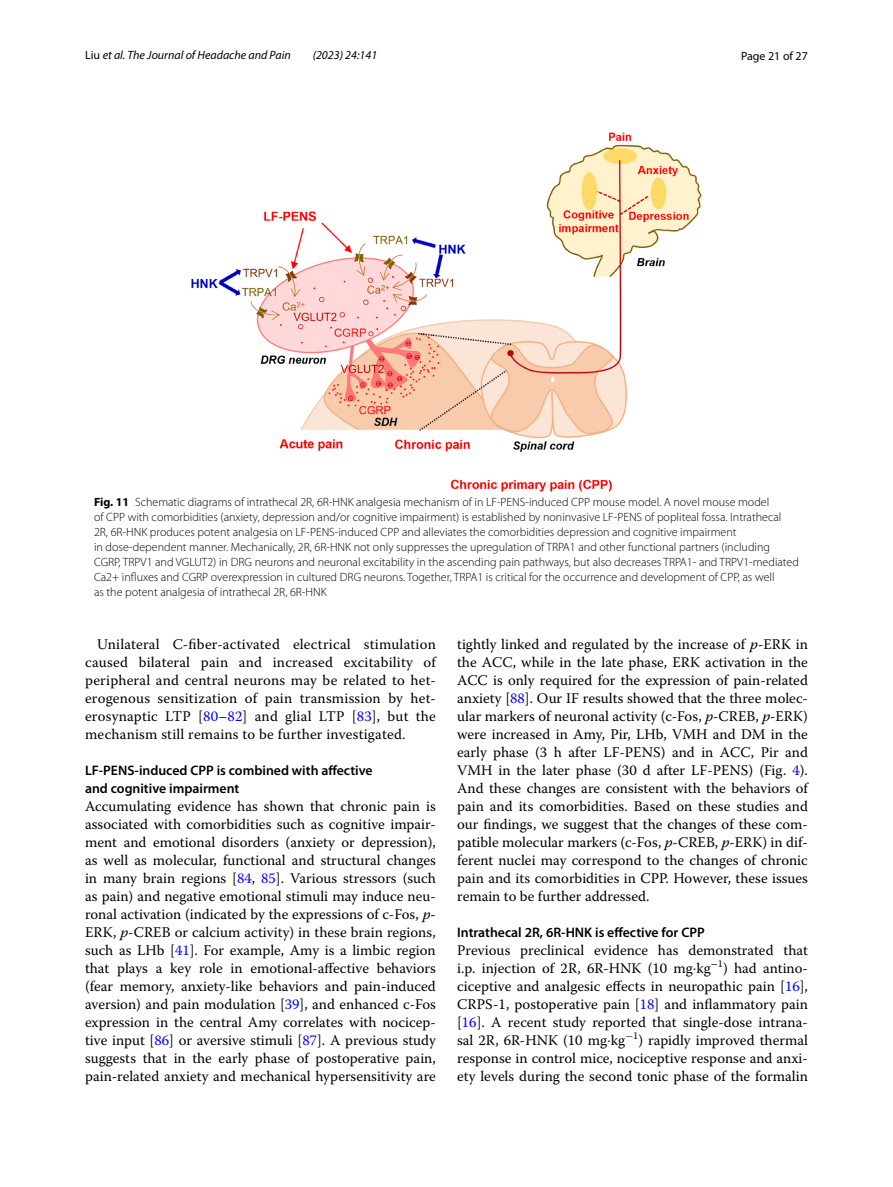
<style>
.page{position:relative;width:893px;height:1187px;background:#fff}
.page>*{position:absolute;margin:0;border:0;box-sizing:border-box;transform-origin:0 0}
.t1{font:14.7px/18px "Warnock Pro";color:#000;text-align:justify}
.t2{font:600 13.8px/18px "Myriad Pro";color:#000}
.t3{font:300 12px/15px "Myriad Pro";color:#000}
.t4{font:italic 12px "Myriad Pro";color:#000}
.t5{font:12px "Myriad Pro";color:#000}
.s1{font-style:normal}
.s2{font-weight:700}
.s3{color:#00f}
.s4{font-style:italic}
.s5{font-family:"STIX"}
</style>
<div class="page">
<img style="left:191px;top:133px;width:511px;height:358px">
<p class="t4" style="left:85px;top:48px;width:207px"><span class="s1">Liu</span> et al. The Journal of Headache and Pain</p>
<p class="t4" style="left:313px;top:48px;width:66px">(2023) 24:141</p>
<p class="t5" style="left:741px;top:48px;width:68px">Page 21 of 27</p>
<p class="t3" style="left:94px;top:495px;width:706px"><span class="s2">Fig. 11</span> Schematic diagrams of intrathecal 2R, 6R-HNK analgesia mechanism of in LF-PENS-induced CPP mouse model. A novel mouse model<br>of CPP with comorbidities (anxiety, depression and/or cognitive impairment) is established by noninvasive LF‑PENS of popliteal fossa. Intrathecal<br>2R, 6R‑HNK produces potent analgesia on LF‑PENS‑induced CPP and alleviates the comorbidities depression and cognitive impairment<br>in dose‑dependent manner. Mechanically, 2R, 6R‑HNK not only suppresses the upregulation of TRPA1 and other functional partners (including CGRP, TRPV1 and VGLUT2) in DRG neurons and neuronal excitability in the ascending pain pathways, but also decreases TRPA1‑ and TRPV1‑mediated Ca2+ influxes and CGRP overexpression in cultured DRG neurons. Together, TRPA1 is critical for the occurrence and development of CPP, as well<br>as the potent analgesia of intrathecal 2R, 6R‑HNK</p>
<p class="t1" style="left:85px;top:635px;width:352px;text-indent:12px">Unilateral C-fiber-activated electrical stimulation caused bilateral pain and increased excitability of peripheral and central neurons may be related to het&shy;erogenous sensitization of pain transmission by het&shy;erosynaptic LTP [<span class="s3">80</span>–<span class="s3">82</span>] and glial LTP [<span class="s3">83</span>], but the mechanism still remains to be further investigated.</p>
<p class="t2" style="left:85px;top:761px;width:289px">LF‑PENS‑induced CPP is combined with affective and cognitive impairment</p>
<p class="t1" style="left:85px;top:797px;width:352px">Accumulating evidence has shown that chronic pain is associated with comorbidities such as cognitive impair&shy;ment and emotional disorders (anxiety or depression), as well as molecular, functional and structural changes in many brain regions [<span class="s3">84</span>, <span class="s3">85</span>]. Various stressors (such as pain) and negative emotional stimuli may induce neu&shy;ronal activation (indicated by the expressions of c-Fos, <span class="s4">p</span>-ERK, <span class="s4">p</span>-CREB or calcium activity) in these brain regions, such as LHb [<span class="s3">41</span>]. For example, Amy is a limbic region that plays a key role in emotional-affective behaviors (fear memory, anxiety-like behaviors and pain-induced aversion) and pain modulation [<span class="s3">39</span>], and enhanced c-Fos expression in the central Amy correlates with nocicep&shy;tive input [<span class="s3">86</span>] or aversive stimuli [<span class="s3">87</span>]. A previous study suggests that in the early phase of postoperative pain, pain-related anxiety and mechanical hypersensitivity are</p>
<p class="t1" style="left:457px;top:635px;width:352px">tightly linked and regulated by the increase of <span class="s4">p</span>-ERK in the ACC, while in the late phase, ERK activation in the ACC is only required for the expression of pain-related anxiety [<span class="s3">88</span>]. Our IF results showed that the three molec&shy;ular markers of neuronal activity (c-Fos, <span class="s4">p</span>-CREB, <span class="s4">p</span>-ERK) were increased in Amy, Pir, LHb, VMH and DM in the early phase (3 h after LF-PENS) and in ACC, Pir and VMH in the later phase (30 d after LF-PENS) (Fig. <span class="s3">4</span>).<br>And these changes are consistent with the behaviors of pain and its comorbidities. Based on these studies and our findings, we suggest that the changes of these com&shy;patible molecular markers (c-Fos, <span class="s4">p</span>-CREB, <span class="s4">p</span>-ERK) in dif&shy;ferent nuclei may correspond to the changes of chronic pain and its comorbidities in CPP. However, these issues remain to be further addressed.</p>
<p class="t2" style="left:457px;top:923px;width:249px">Intrathecal 2R, 6R‑HNK is effective for CPP</p>
<p class="t1" style="left:457px;top:941px;width:352px">Previous preclinical evidence has demonstrated that i.p. injection of 2R, 6R-HNK (10 mg<span class="s5">·</span>kg<sup>−</sup><sup>1</sup>) had antino&shy;ciceptive and analgesic effects in neuropathic pain [<span class="s3">16</span>], CRPS-1, postoperative pain [<span class="s3">18</span>] and inflammatory pain [<span class="s3">16</span>]. A recent study reported that single-dose intrana&shy;sal 2R, 6R-HNK (10 mg<span class="s5">·</span>kg<sup>−</sup><sup>1</sup>) rapidly improved thermal response in control mice, nociceptive response and anxi&shy;ety levels during the second tonic phase of the formalin</p>
</div>
